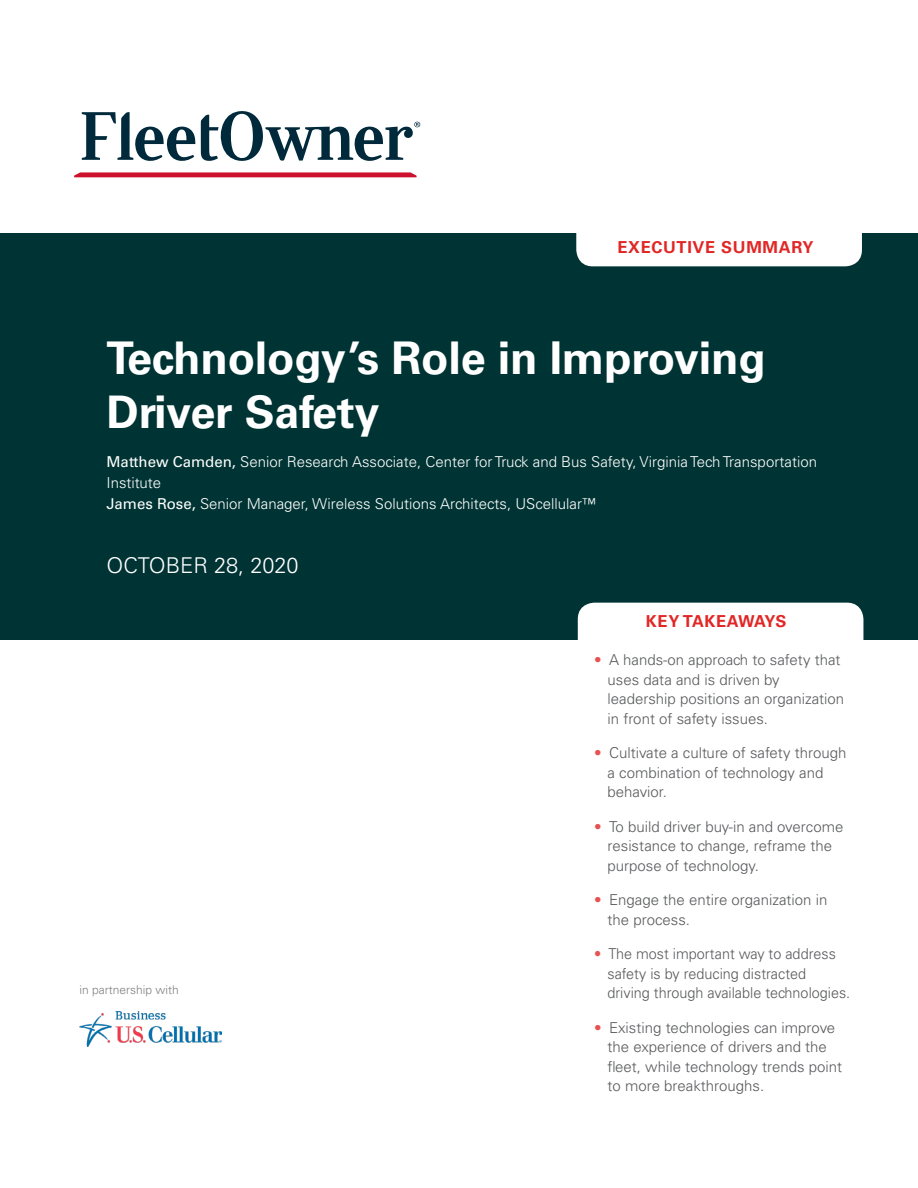
<style>
.page{position:relative;width:918px;height:1188px;background:#fff}
.page>*{position:absolute;margin:0;border:0;box-sizing:border-box;transform-origin:0 0}
.t1{font:700 45px/54px "Univers LT Std";letter-spacing:-.005em;color:#fff}
.t2{font:300 21.75px "Univers LT Std";color:#fff}
.t3{font:700 16.5px "Univers LT Std";letter-spacing:.04em;color:#e12726}
.t4{font:700 16.5px "Univers LT Std";letter-spacing:.01em;color:#e12726}
.t5{font:300 15px/19.5px "Univers LT Std";color:#58595b}
.t6{font:300 15px/21px "Univers LT Std";color:#fff}
.t7{font:300 15px/19.5px "Univers LT Std";color:#58595b;scale:.96 1}
.t8{font:300 12px "Univers LT Std";color:#807f83}
.s1{font-weight:400}
.s2{color:#e75251}
</style>
<div class="page">
<div style="left:0;top:233px;width:918px;height:406px;background:#033"></div>
<div style="left:576px;top:233px;width:286px;height:33px;background:#fff"></div>
<div style="left:578px;top:603px;width:285px;height:36px;background:#fff"></div>
<svg style="left:74px;top:172px;width:343px;height:5px"></svg>
<svg style="left:82px;top:112px;width:113px;height:49px"></svg>
<svg style="left:201px;top:111px;width:219px;height:50px"></svg>
<img style="left:80px;top:1011px;width:141px;height:36px">
<p class="t3" style="left:617px;top:237px;width:197px">EXECUTIVE SUMMARY</p>
<h1 class="t1" style="left:106px;top:331px;width:661px">Technology’s Role in Improving<br>Driver Safety</h1>
<p class="t6" style="left:106px;top:452px;width:712px"><span class="s1">Matthew Camden,</span> Senior Research Associate, Center for Truck and Bus Safety, Virginia Tech Transportation<br>Institute<br><span class="s1">James Rose,</span> Senior Manager, Wireless Solutions Architects, UScellular™</p>
<h2 class="t2" style="left:106px;top:552px;width:194px">OCTOBER 28, 2020</h2>
<p class="t8" style="left:80px;top:982px;width:101px">in partnership with</p>
<p class="t4" style="left:646px;top:612px;width:142px">KEY TAKEAWAYS</p>
<p class="t5" style="left:608px;top:650px;width:238px;text-indent:-14px"><span class="s2">•</span> A hands-on approach to safety that uses data and is driven by leadership positions an organization in front of safety issues.</p>
<p class="t5" style="left:608px;top:743px;width:240px;text-indent:-14px"><span class="s2">•</span> Cultivate a culture of safety through a combination of technology and behavior.</p>
<p class="t5" style="left:608px;top:817px;width:237px;text-indent:-14px"><span class="s2">•</span> To build driver buy-in and overcome resistance to change, reframe the purpose of technology.</p>
<p class="t5" style="left:608px;top:890px;width:221px;text-indent:-14px"><span class="s2">•</span> Engage the entire organization in the process.</p>
<p class="t7" style="left:608px;top:944px;width:254px;text-indent:-14px"><span class="s2">•</span> The most important way to address safety is by reducing distracted driving through available technologies.</p>
<p class="t5" style="left:608px;top:1018px;width:236px;text-indent:-14px"><span class="s2">•</span> Existing technologies can improve the experience of drivers and the fleet, while technology trends point to more breakthroughs.</p>
</div>
